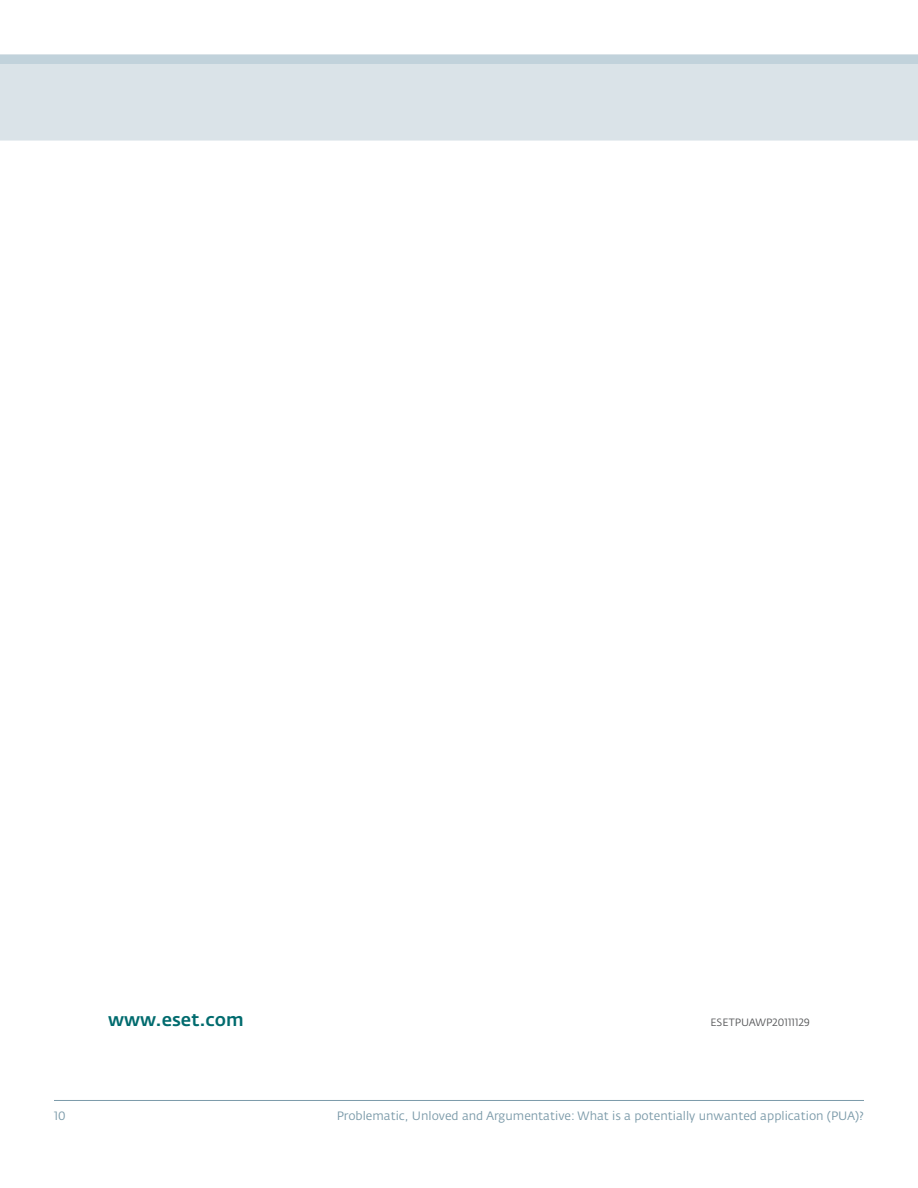
<style>
.page{position:relative;width:918px;height:1188px;background:#fff}
.page>*{position:absolute;margin:0;border:0;box-sizing:border-box;transform-origin:0 0}
.t1{font:500 18px "Fedra Sans Alt Pro";color:#006b6e}
.t2{font:12px "Fedra Sans Alt Pro";color:#7b9aa9}
.t3{font:10.5px "Fedra Sans Alt Pro";letter-spacing:.01em;color:#58595b}
</style>
<div class="page">
<div style="left:0;top:54px;width:918px;height:87px;background:#dae3e8"></div>
<div style="left:0;top:55px;width:918px;height:8px;background:#c1d2db"></div>
<hr style="left:54px;top:1100px;width:810px;height:1px;background:#7b9aa9">
<h1 class="t1" style="left:108px;top:1008px;width:137px">www.eset.com</h1>
<p class="t3" style="left:710px;top:1016px;width:101px">ESETPUAWP20111129</p>
<p class="t2" style="left:54px;top:1108px;width:13px">10</p>
<p class="t2" style="left:337px;top:1108px;width:529px">Problematic, Unloved and Argumentative: What is a potentially unwanted application (PUA)?</p>
</div>
